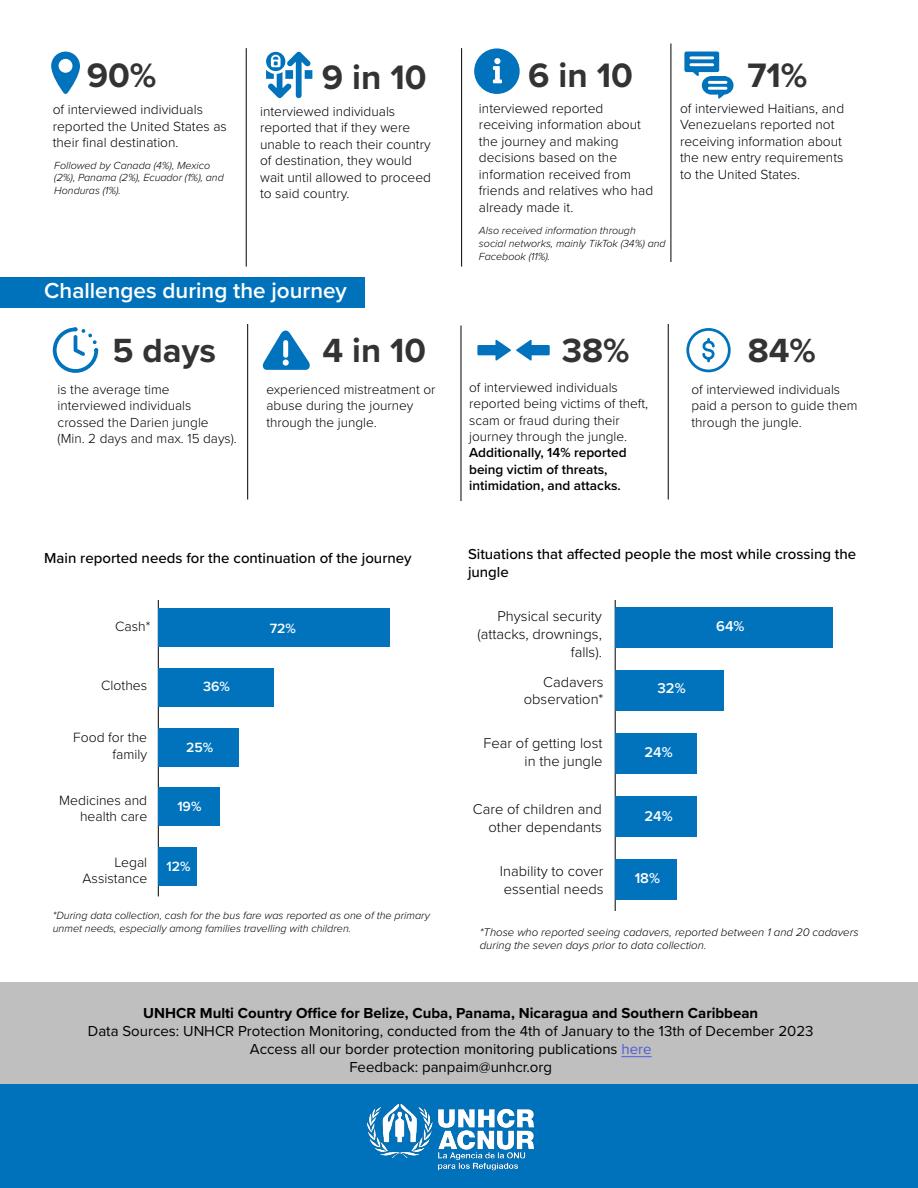
<style>
.page{position:relative;width:918px;height:1188px;background:#fff}
.page>*{position:absolute;margin:0;border:0;box-sizing:border-box;transform-origin:0 0}
.t1{font:700 35.1px "Proxima Nova";color:#333}
.t2{font:700 34.8px "Proxima Nova";color:#333}
.t3{font:600 22.5px "Proxima Nova";color:#fff}
.t4{font:15px "Proxima Nova";color:#000}
.t5{font:500 15px/18px "Proxima Nova";color:#000}
.t6{font:700 15px "Proxima Nova";color:#000}
.t7{font:300 14.7px/17.7px "Proxima Nova";color:#000;text-align:right}
.t8{font:600 14.7px "Proxima Nova";color:#fff}
.t9{font:300 13.95px/16.8px "Proxima Nova";color:#000;text-align:right}
.t10{font:600 13.95px "Proxima Nova";color:#fff}
.t11{font:300 13.8px/16.5px "Proxima Nova";color:#000}
.t12{font:300 13.65px/16.4px "Proxima Nova";color:#000}
.t13{font:italic 300 11.4px/13.6px "Proxima Nova";color:#000}
.t14{font:italic 300 10.8px/13px "Proxima Nova";color:#000}
.t15{font:italic 300 10.65px/12.9px "Proxima Nova";color:#000}
.s1{font-weight:600}
.s2{color:#4f5cd6}
</style>
<div class="page">
<svg style="left:51px;top:52px;width:29px;height:42px"></svg>
<svg style="left:474px;top:48px;width:46px;height:46px"></svg>
<hr style="left:246px;top:48px;width:1px;height:219px;background:#020202">
<hr style="left:461px;top:48px;width:1px;height:219px;background:#020202">
<svg style="left:266px;top:52px;width:46px;height:46px"></svg>
<hr style="left:671px;top:44px;width:1px;height:218px;background:#020202">
<svg style="left:684px;top:52px;width:50px;height:47px"></svg>
<hr style="left:247px;top:324px;width:1px;height:176px;background:#020202">
<hr style="left:461px;top:326px;width:1px;height:175px;background:#020202">
<hr style="left:668px;top:324px;width:1px;height:176px;background:#020202">
<svg style="left:53px;top:327px;width:45px;height:46px"></svg>
<svg style="left:263px;top:331px;width:47px;height:39px"></svg>
<svg style="left:477px;top:340px;width:73px;height:21px"></svg>
<svg style="left:686px;top:328px;width:45px;height:44px"></svg>
<div style="left:0;top:982px;width:918px;height:104px;background:#bfbfbf"></div>
<hr style="left:621px;top:1056px;width:31px;height:1px;background:#4f5cd6">
<div style="left:1px;top:1085px;width:917px;height:103px;background:#0072bc"></div>
<img style="left:366px;top:1104px;width:169px;height:67px">
<div style="left:0;top:277px;width:364px;height:31px;background:#0072bc"></div>
<hr style="left:158px;top:600px;width:1px;height:296px;background:#000">
<div style="left:158px;top:609px;width:232px;height:38px;background:#0073bc"></div>
<div style="left:158px;top:668px;width:116px;height:39px;background:#0073bc"></div>
<div style="left:158px;top:728px;width:81px;height:38px;background:#0073bc"></div>
<div style="left:158px;top:788px;width:61px;height:38px;background:#0073bc"></div>
<div style="left:158px;top:847px;width:39px;height:39px;background:#0073bc"></div>
<hr style="left:615px;top:600px;width:1px;height:311px;background:#000">
<div style="left:615px;top:608px;width:217px;height:40px;background:#0073bc"></div>
<div style="left:615px;top:671px;width:109px;height:40px;background:#0073bc"></div>
<div style="left:615px;top:734px;width:82px;height:40px;background:#0073bc"></div>
<div style="left:615px;top:797px;width:82px;height:40px;background:#0073bc"></div>
<div style="left:615px;top:859px;width:61px;height:41px;background:#0073bc"></div>
<p class="t1" style="left:87px;top:49px;width:71px">90%</p>
<p class="t11" style="left:53px;top:101px;width:176px">of interviewed individuals reported the United States as their final destination.</p>
<p class="t15" style="left:54px;top:158px;width:171px">Followed by Canada (4%), Mexico (2%), Panama (2%), Ecuador (1%), and<br>Honduras (1%).</p>
<p class="t1" style="left:322px;top:51px;width:106px">9 in 10</p>
<p class="t11" style="left:260px;top:102px;width:172px">interviewed individuals reported that if they were unable to reach their country of destination, they would wait until allowed to proceed to said country.</p>
<p class="t3" style="left:44px;top:274px;width:304px">Challenges during the journey</p>
<p class="t2" style="left:112px;top:324px;width:105px">5 days</p>
<p class="t2" style="left:323px;top:324px;width:105px">4 in 10</p>
<p class="t12" style="left:58px;top:380px;width:181px">is the average time interviewed individuals crossed the Darien jungle (Min. 2 days and max. 15 days).</p>
<p class="t12" style="left:266px;top:380px;width:171px">experienced mistreatment or abuse during the journey through the jungle.</p>
<p class="t1" style="left:528px;top:49px;width:106px">6 in 10</p>
<p class="t11" style="left:479px;top:99px;width:176px">interviewed reported receiving information about the journey and making decisions based on the information received from friends and relatives who had already made it.</p>
<p class="t15" style="left:479px;top:224px;width:188px">Also received information through<br>social networks, mainly TikTok (34%) and<br>Facebook (11%).</p>
<p class="t1" style="left:747px;top:49px;width:62px">71%</p>
<p class="t11" style="left:680px;top:99px;width:166px">of interviewed Haitians, and<br>Venezuelans reported not receiving information about the new entry requirements to the United States.</p>
<p class="t2" style="left:562px;top:324px;width:69px">38%</p>
<p class="t12" style="left:469px;top:379px;width:181px">of interviewed individuals reported being victims of theft, scam or fraud during their journey through the jungle.<br><span class="s1">Additionally, 14% reported being victim of threats, intimidation, and attacks.</span></p>
<p class="t2" style="left:748px;top:324px;width:70px">84%</p>
<p class="t12" style="left:691px;top:380px;width:168px">of interviewed individuals paid a person to guide them through the jungle.</p>
<p class="t5" style="left:44px;top:548px;width:369px">Main reported needs for the continuation of the journey</p>
<p class="t5" style="left:468px;top:545px;width:390px">Situations that affected people the most while crossing the jungle</p>
<p class="t9" style="left:115px;top:617px;width:37px">Cash*</p>
<p class="t9" style="left:101px;top:676px;width:48px">Clothes</p>
<p class="t9" style="left:73px;top:728px;width:76px">Food for the family</p>
<p class="t9" style="left:59px;top:791px;width:89px">Medicines and health care</p>
<p class="t9" style="left:83px;top:853px;width:66px">Legal<br>Assistance</p>
<p class="t10" style="left:203px;top:676px;width:28px">36%</p>
<p class="t10" style="left:186px;top:737px;width:29px">25%</p>
<p class="t10" style="left:177px;top:796px;width:26px">19%</p>
<p class="t10" style="left:166px;top:856px;width:26px">12%</p>
<p class="t10" style="left:270px;top:618px;width:28px">72%</p>
<p class="t14" style="left:53px;top:908px;width:379px">*During data collection, cash for the bus fare was reported as one of the primary unmet needs, especially among families travelling with children.</p>
<p class="t7" style="left:477px;top:607px;width:126px">Physical security (attacks, drownings, falls).</p>
<p class="t7" style="left:524px;top:672px;width:81px">Cadavers observation*</p>
<p class="t7" style="left:484px;top:734px;width:120px">Fear of getting lost in the jungle</p>
<p class="t7" style="left:473px;top:800px;width:131px">Care of children and other dependants</p>
<p class="t7" style="left:500px;top:862px;width:105px;text-align:left">Inability to cover essential needs</p>
<p class="t8" style="left:657px;top:678px;width:30px">32%</p>
<p class="t8" style="left:644px;top:741px;width:30px">24%</p>
<p class="t8" style="left:644px;top:805px;width:30px">24%</p>
<p class="t8" style="left:635px;top:867px;width:27px">18%</p>
<p class="t8" style="left:716px;top:615px;width:30px">64%</p>
<p class="t13" style="left:480px;top:924px;width:380px">*Those who reported seeing cadavers, reported between 1 and 20 cadavers during the seven days prior to data collection.</p>
<p class="t6" style="left:143px;top:1002px;width:616px">UNHCR Multi Country Office for Belize, Cuba, Panama, Nicaragua and Southern Caribbean</p>
<p class="t4" style="left:88px;top:1020px;width:727px">Data Sources: UNHCR Protection Monitoring, conducted from the 4th of January to the 13th of December 2023</p>
<p class="t4" style="left:250px;top:1038px;width:403px">Access all our border protection monitoring publications <span class="s2">here</span></p>
<p class="t4" style="left:349px;top:1056px;width:204px">Feedback: panpaim@unhcr.org</p>
</div>
